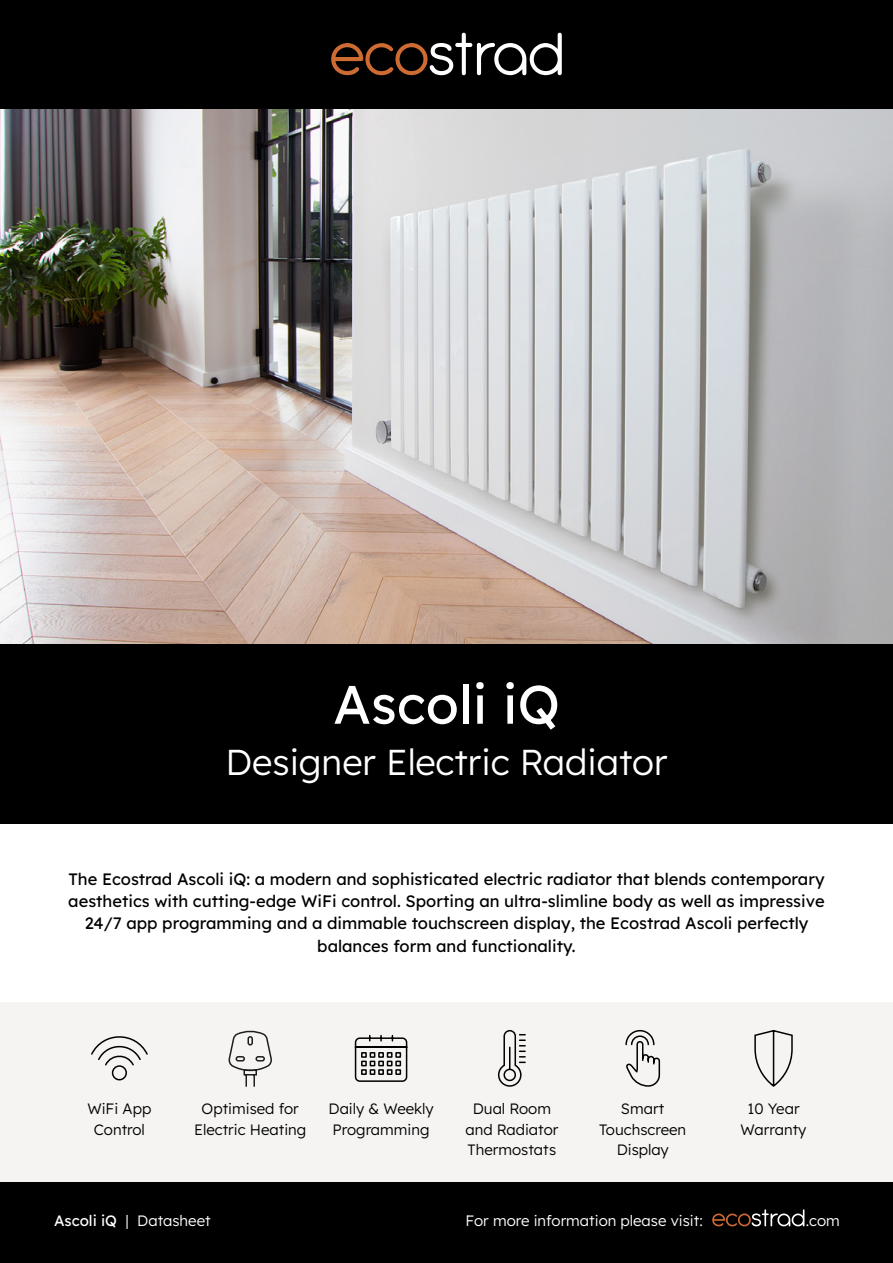
<style>
.page{position:relative;width:893px;height:1263px;background:#fff}
.page>*{position:absolute;margin:0;border:0;box-sizing:border-box;transform-origin:0 0}
.t1{font:54px "Lexend";color:#fff}
.t2{font:300 36px "Lexend";color:#fff}
.t3{font:16.5px/22.4px "Lexend";color:#000;text-align:center}
.t4{font:300 15px/20.2px "Lexend";color:#000;text-align:center}
.t5{font:300 15px "Lexend";color:#fff}
.s1{font-weight:400}
</style>
<div class="page">
<div style="left:0;top:1182px;width:893px;height:81px;background:#000"></div>
<svg style="left:712px;top:1209px;width:92px;height:17px"></svg>
<img style="left:0;top:108px;width:893px;height:537px">
<div style="left:0;top:645px;width:893px;height:179px;background:#000"></div>
<div style="left:0;top:0;width:893px;height:108px;background:#000"></div>
<div style="left:0;top:1003px;width:893px;height:179px;background:#f5f4f3"></div>
<svg style="left:354px;top:1034px;width:54px;height:48px"></svg>
<svg style="left:754px;top:1030px;width:39px;height:57px"></svg>
<svg style="left:331px;top:33px;width:231px;height:42px"></svg>
<svg style="left:91px;top:1036px;width:57px;height:45px"></svg>
<svg style="left:625px;top:1029px;width:36px;height:58px"></svg>
<svg style="left:498px;top:1030px;width:27px;height:57px"></svg>
<svg style="left:228px;top:1030px;width:44px;height:57px"></svg>
<h1 class="t1" style="left:333px;top:665px;width:228px">Ascoli iQ</h1>
<h2 class="t2" style="left:225px;top:736px;width:444px">Designer Electric Radiator</h2>
<p class="t3" style="left:68px;top:867px;width:758px">The Ecostrad Ascoli iQ: a modern and sophisticated electric radiator that blends contemporary aesthetics with cutting-edge WiFi control. Sporting an ultra-slimline body as well as impressive 24/7 app programming and a dimmable touchscreen display, the Ecostrad Ascoli perfectly balances form and functionality.</p>
<p class="t4" style="left:87px;top:1098px;width:65px">WiFi App<br>Control</p>
<p class="t4" style="left:194px;top:1098px;width:114px">Optimised for<br>Electric Heating</p>
<p class="t4" style="left:329px;top:1098px;width:107px;text-align:left">Daily &amp; Weekly<br>Programming</p>
<p class="t4" style="left:465px;top:1098px;width:95px">Dual Room and Radiator<br>Thermostats</p>
<p class="t4" style="left:599px;top:1098px;width:88px">Smart<br>Touchscreen<br>Display</p>
<p class="t4" style="left:741px;top:1098px;width:67px">10 Year<br>Warranty</p>
<p class="t5" style="left:54px;top:1210px;width:158px"><span class="s1">Ascoli iQ</span> | Datasheet</p>
<p class="t5" style="left:465px;top:1210px;width:239px">For more information please visit:</p>
<p class="t5" style="left:806px;top:1210px;width:36px">.com</p>
</div>
